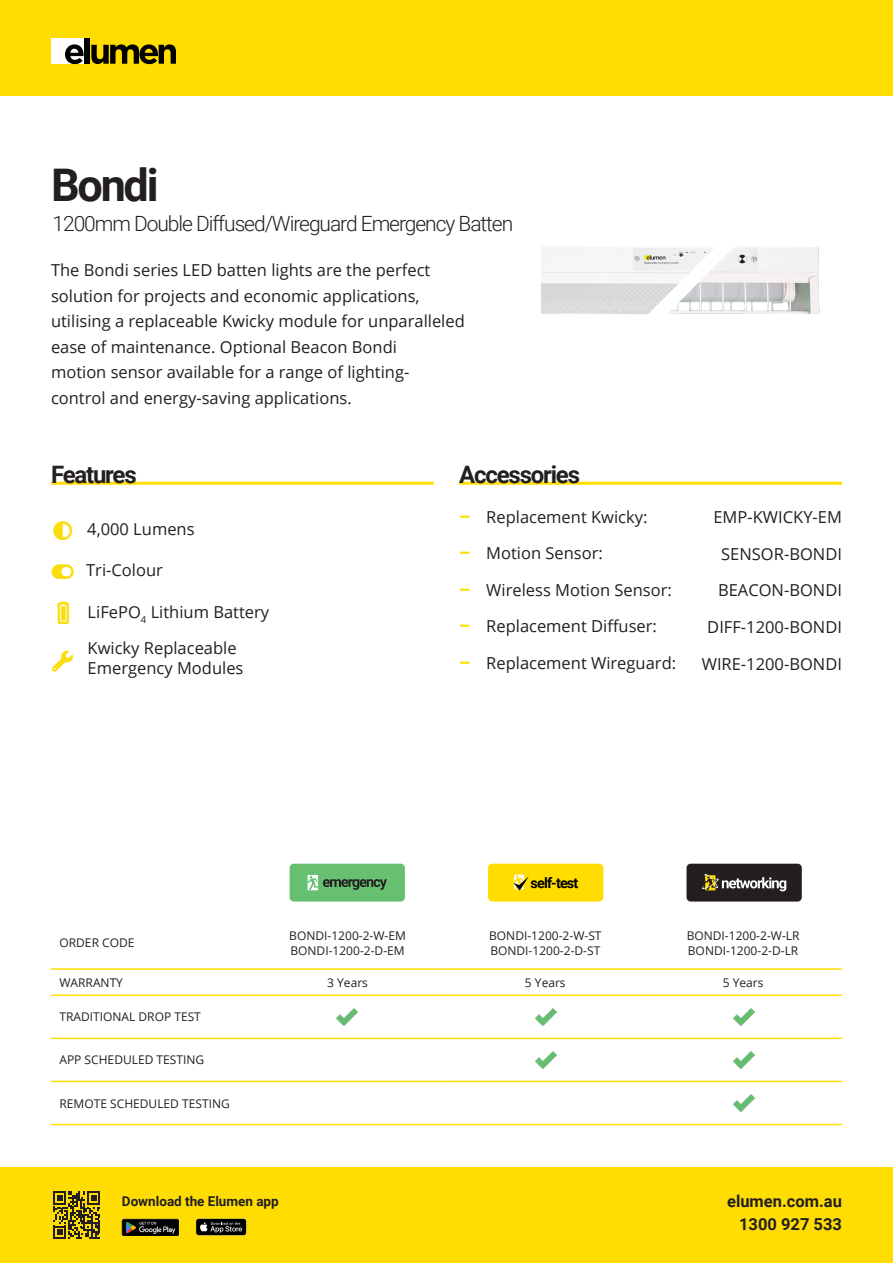
<style>
.page{position:relative;width:893px;height:1263px;background:#fff}
.page>*{position:absolute;margin:0;border:0;box-sizing:border-box;transform-origin:0 0}
.t1{font:700 45px "Roboto";letter-spacing:-.05em;color:#231f20}
.Subtitle{font:700 24px "Roboto";letter-spacing:-.05em;color:#231f20}
.t2{font:300 21px "Roboto";letter-spacing:-.05em;color:#231f20}
.t3{font:16.5px/25.5px "Open Sans";color:#231f20}
.t4{font:700 16.5px "Roboto";color:#231f20}
.t5{font:700 14.4px "Roboto";letter-spacing:-.06em;color:#000}
.t6{font:700 13.5px "Roboto";color:#231f20}
.Table{font:12px/15px "Open Sans";color:#231f20}
.s1{font-family:"Roboto";font-weight:700;font-size:18px;color:#fd0}
</style>
<div class="page">
<div style="left:0;top:1167px;width:893px;height:96px;background:#fd0"></div>
<div style="left:0;top:0;width:893px;height:96px;background:#fd0"></div>
<div style="left:51px;top:38px;width:34px;height:26px;background:#fff"></div>
<svg style="left:65px;top:44px;width:19px;height:20px"></svg>
<div style="left:84px;top:38px;width:6px;height:26px;background:#000"></div>
<svg style="left:91px;top:44px;width:85px;height:20px"></svg>
<img style="left:122px;top:1218px;width:57px;height:17px">
<svg style="left:196px;top:1218px;width:50px;height:17px"></svg>
<svg style="left:53px;top:1191px;width:47px;height:48px"></svg>
<hr style="left:51px;top:482px;width:383px;height:3px;background:#fd0">
<hr style="left:459px;top:482px;width:383px;height:3px;background:#fd0">
<img style="left:541px;top:246px;width:279px;height:68px">
<div style="left:488px;top:864px;width:115px;height:37px;background:#fd0;border-radius:4px"></div>
<svg style="left:513px;top:875px;width:16px;height:15px"></svg>
<div style="left:290px;top:864px;width:115px;height:37px;background:#67bf70;border-radius:4px"></div>
<svg style="left:308px;top:875px;width:79px;height:15px"></svg>
<div style="left:686px;top:864px;width:116px;height:37px;background:#231f20;border-radius:4px"></div>
<svg style="left:702px;top:874px;width:84px;height:17px"></svg>
<hr style="left:51px;top:994px;width:198px;height:2px;background:#fd0">
<hr style="left:249px;top:994px;width:197px;height:2px;background:#fd0">
<hr style="left:446px;top:994px;width:198px;height:2px;background:#fd0">
<hr style="left:644px;top:994px;width:198px;height:2px;background:#fd0">
<hr style="left:51px;top:1037px;width:198px;height:2px;background:#fd0">
<hr style="left:249px;top:1037px;width:197px;height:2px;background:#fd0">
<hr style="left:446px;top:1037px;width:198px;height:2px;background:#fd0">
<hr style="left:644px;top:1037px;width:198px;height:2px;background:#fd0">
<hr style="left:51px;top:1081px;width:198px;height:1px;background:#fd0">
<hr style="left:249px;top:1081px;width:197px;height:1px;background:#fd0">
<hr style="left:446px;top:1081px;width:198px;height:1px;background:#fd0">
<hr style="left:644px;top:1081px;width:198px;height:1px;background:#fd0">
<hr style="left:51px;top:1124px;width:198px;height:1px;background:#fd0">
<hr style="left:249px;top:1124px;width:197px;height:1px;background:#fd0">
<hr style="left:446px;top:1124px;width:198px;height:1px;background:#fd0">
<hr style="left:644px;top:1124px;width:198px;height:1px;background:#fd0">
<hr style="left:51px;top:968px;width:198px;height:2px;background:#fd0">
<hr style="left:249px;top:968px;width:197px;height:2px;background:#fd0">
<hr style="left:446px;top:968px;width:198px;height:2px;background:#fd0">
<hr style="left:644px;top:968px;width:198px;height:2px;background:#fd0">
<img style="left:337px;top:1008px;width:21px;height:17px">
<img style="left:535px;top:1008px;width:21px;height:17px">
<img style="left:535px;top:1051px;width:21px;height:17px">
<img style="left:734px;top:1008px;width:20px;height:17px">
<img style="left:734px;top:1051px;width:20px;height:17px">
<img style="left:734px;top:1095px;width:20px;height:17px">
<p class="t1" style="left:51px;top:153px;width:109px">Bondi</p>
<p class="t2" style="left:53px;top:208px;width:462px">1200mm Double Diffused/Wireguard Emergency Batten</p>
<p class="t3" style="left:51px;top:257px;width:415px">The Bondi series LED batten lights are the perfect solution for projects and economic applications, utilising a replaceable Kwicky module for unparalleled ease of maintenance. Optional Beacon Bondi<br>motion sensor available for a range of lighting&shy;control and energy-saving applications.</p>
<p class="Subtitle" style="left:51px;top:458px;width:87px">Features</p>
<p class="Subtitle" style="left:459px;top:458px;width:122px">Accessories</p>
<p class="t3" style="left:87px;top:516px;width:109px">4,000 Lumens</p>
<p class="t3" style="left:86px;top:557px;width:78px">Tri-Colour</p>
<p class="t3" style="left:459px;top:504px;width:190px"><span class="s1">–</span> Replacement Kwicky:</p>
<p class="t3" style="left:459px;top:540px;width:145px"><span class="s1">–</span> Motion Sensor:</p>
<p class="t3" style="left:459px;top:577px;width:214px"><span class="s1">–</span> Wireless Motion Sensor:</p>
<p class="t3" style="left:459px;top:613px;width:199px"><span class="s1">–</span> Replacement Diffuser:</p>
<p class="t3" style="left:459px;top:650px;width:218px"><span class="s1">–</span> Replacement Wireguard:</p>
<p class="t3" style="left:88px;top:598px;width:183px">LiFePO<sub>4</sub> Lithium Battery</p>
<p class="t3" style="left:88px;top:638px;width:157px;line-height:19.8px">Kwicky Replaceable<br>Emergency Modules</p>
<p class="t3" style="left:713px;top:504px;width:130px">EMP-KWICKY-EM</p>
<p class="t3" style="left:721px;top:540px;width:122px">SENSOR-BONDI</p>
<p class="t3" style="left:718px;top:577px;width:125px">BEACON-BONDI</p>
<p class="t3" style="left:707px;top:614px;width:136px">DIFF-1200-BONDI</p>
<p class="t3" style="left:702px;top:651px;width:142px">WIRE-1200-BONDI</p>
<p class="t5" style="left:531px;top:872px;width:49px">self‑test</p>
<p class="Table" style="left:59px;top:935px;width:77px">ORDER CODE</p>
<p class="Table" style="left:289px;top:928px;width:118px">BONDI-1200-2-W-EM<br>BONDI-1200-2-D-EM</p>
<p class="Table" style="left:489px;top:928px;width:114px">BONDI-1200-2-W-ST<br>BONDI-1200-2-D-ST</p>
<p class="Table" style="left:687px;top:928px;width:114px">BONDI-1200-2-W-LR<br>BONDI-1200-2-D-LR</p>
<p class="Table" style="left:59px;top:974px;width:65px">WARRANTY</p>
<p class="Table" style="left:327px;top:974px;width:42px">3 Years</p>
<p class="Table" style="left:525px;top:974px;width:42px">5 Years</p>
<p class="Table" style="left:723px;top:974px;width:42px">5 Years</p>
<p class="Table" style="left:59px;top:1009px;width:143px">TRADITIONAL DROP TEST</p>
<p class="Table" style="left:59px;top:1052px;width:146px">APP SCHEDULED TESTING</p>
<p class="Table" style="left:59px;top:1095px;width:172px">REMOTE SCHEDULED TESTING</p>
<p class="t6" style="left:122px;top:1192px;width:158px">Download the Elumen app</p>
<p class="t4" style="left:727px;top:1189px;width:116px">elumen.com.au</p>
<p class="t4" style="left:739px;top:1212px;width:104px">1300 927 533</p>
</div>
